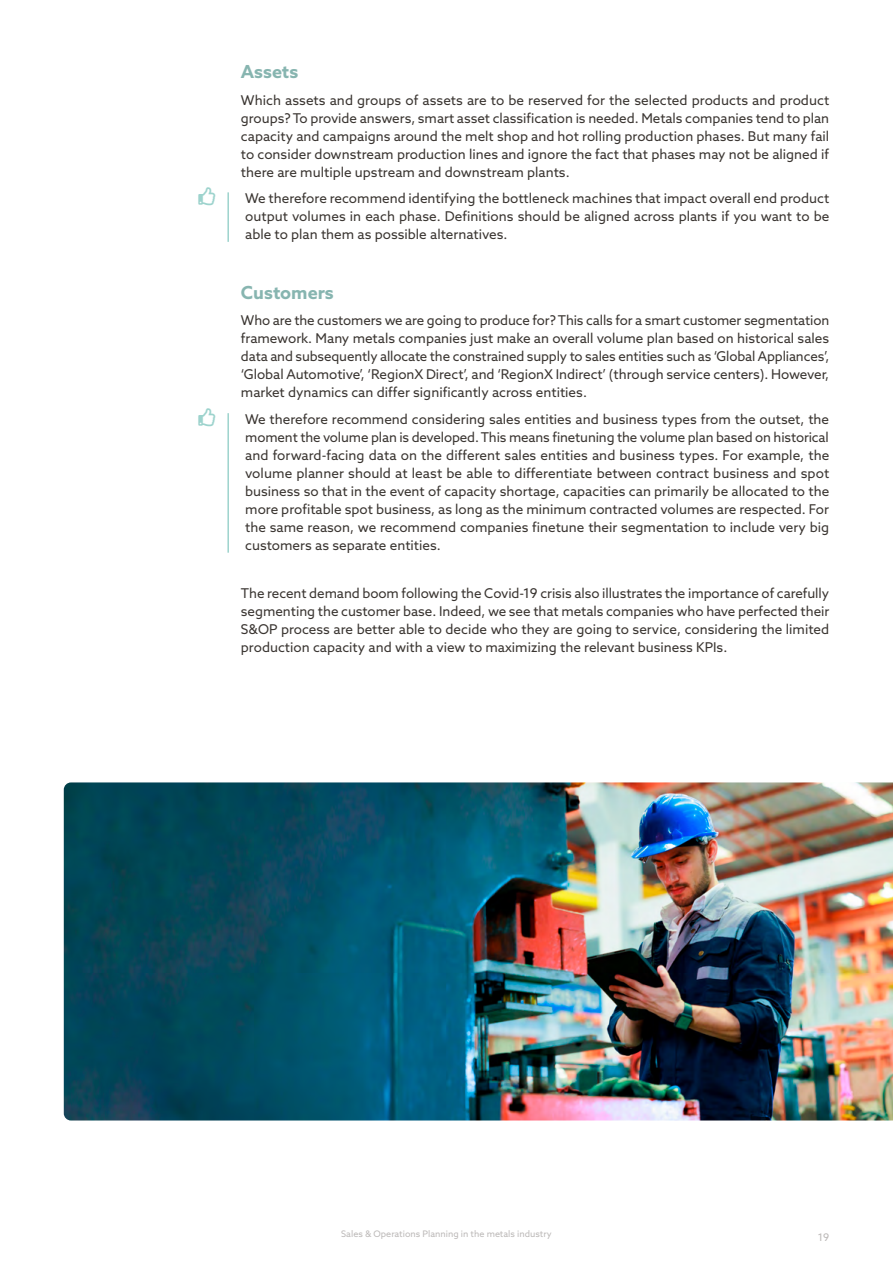
<style>
.page{position:relative;width:893px;height:1263px;background:#fff}
.page>*{position:absolute;margin:0;border:0;box-sizing:border-box;transform-origin:0 0}
.t1{font:700 18px "Azo Sans";color:#87b5b0}
.t2{font:13.5px/18px "Azo Sans";color:#3a3531;text-align:justify}
.t3{font:10.5px "Azo Sans";color:#bcb9b8}
.t4{font:9px "Azo Sans";color:#bcb9b8}
</style>
<div class="page">
<hr style="left:227px;top:192px;width:2px;height:50px;background:#9dd3cd">
<hr style="left:227px;top:413px;width:2px;height:140px;background:#9dd3cd">
<img style="left:64px;top:782px;width:829px;height:338px">
<h1 class="t1" style="left:241px;top:60px;width:59px">Assets</h1>
<p class="t2" style="left:241px;top:91px;width:590px">Which assets and groups of assets are to be reserved for the selected products and product groups? To provide answers, smart asset classification is needed. Metals companies tend to plan capacity and campaigns around the melt shop and hot rolling production phases. But many fail to consider downstream production lines and ignore the fact that phases may not be aligned if there are multiple upstream and downstream plants.</p>
<p class="t2" style="left:245px;top:189px;width:586px">We therefore recommend identifying the bottleneck machines that impact overall end product output volumes in each phase. Definitions should be aligned across plants if you want to be able to plan them as possible alternatives.</p>
<h1 class="t1" style="left:241px;top:280px;width:94px">Customers</h1>
<p class="t2" style="left:241px;top:311px;width:590px">Who are the customers we are going to produce for? This calls for a smart customer segmentation framework. Many metals companies just make an overall volume plan based on historical sales data and subsequently allocate the constrained supply to sales entities such as ‘Global Appliances’, ‘Global Automotive’, ‘RegionX Direct’, and ‘RegionX Indirect’ (through service centers). However, market dynamics can differ significantly across entities.</p>
<p class="t2" style="left:245px;top:410px;width:586px">We therefore recommend considering sales entities and business types from the outset, the moment the volume plan is developed. This means finetuning the volume plan based on historical and forward-facing data on the different sales entities and business types. For example, the volume planner should at least be able to differentiate between contract business and spot business so that in the event of capacity shortage, capacities can primarily be allocated to the more profitable spot business, as long as the minimum contracted volumes are respected. For the same reason, we recommend companies finetune their segmentation to include very big customers as separate entities.</p>
<p class="t2" style="left:241px;top:584px;width:590px">The recent demand boom following the Covid-19 crisis also illustrates the importance of carefully segmenting the customer base. Indeed, we see that metals companies who have perfected their S&amp;OP process are better able to decide who they are going to service, considering the limited production capacity and with a view to maximizing the relevant business KPIs.</p>
<p class="t4" style="left:341px;top:1228px;width:212px">Sales &amp; Operations Planning in the metals industry</p>
<p class="t3" style="left:818px;top:1230px;width:13px">19</p>
</div>
